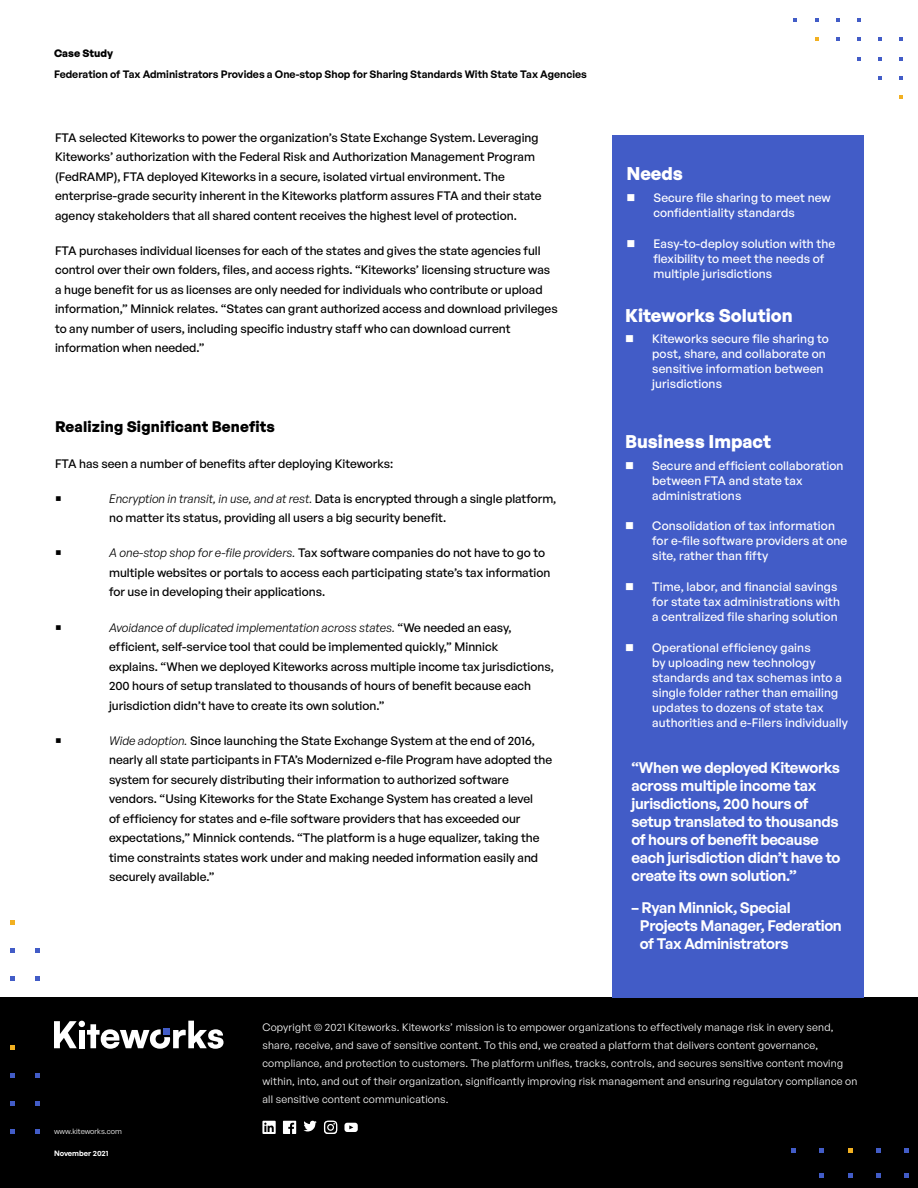
<style>
.page{position:relative;width:918px;height:1188px;background:#fff}
.page>*{position:absolute;margin:0;border:0;box-sizing:border-box;transform-origin:0 0}
.t1{font:700 18px "General Sans";color:#fff}
.t2{font:600 15px/18px "General Sans";letter-spacing:-.02em;color:#fff}
.t3{font:700 15px "General Sans";letter-spacing:.01em;color:#000}
.t4{font:500 12px/19.5px "General Sans";color:#000}
.t5{font:500 12px/15px "General Sans";letter-spacing:.01em;color:#fff}
.t6{font:10.5px/18px "General Sans";letter-spacing:.02em;color:#fff}
.t7{font:600 10.5px "General Sans";color:#000}
.t8{font:700 10.5px "General Sans";color:#000}
.t9{font:7.5px "General Sans";color:#fff}
.t10{font:600 7.5px "General Sans";color:#fff}
.s1{font-weight:400;font-style:italic}
</style>
<div class="page">
<svg style="left:900px;top:95px;width:3px;height:4px"></svg>
<svg style="left:900px;top:76px;width:3px;height:4px"></svg>
<svg style="left:878px;top:76px;width:4px;height:4px"></svg>
<svg style="left:857px;top:57px;width:4px;height:3px"></svg>
<svg style="left:878px;top:57px;width:4px;height:3px"></svg>
<svg style="left:836px;top:38px;width:4px;height:3px"></svg>
<svg style="left:857px;top:38px;width:4px;height:3px"></svg>
<svg style="left:878px;top:38px;width:4px;height:3px"></svg>
<svg style="left:794px;top:18px;width:3px;height:4px"></svg>
<svg style="left:815px;top:18px;width:3px;height:4px"></svg>
<svg style="left:836px;top:18px;width:4px;height:4px"></svg>
<svg style="left:857px;top:18px;width:4px;height:4px"></svg>
<div style="left:0;top:998px;width:918px;height:190px;background:#000"></div>
<svg style="left:54px;top:1021px;width:170px;height:28px"></svg>
<div style="left:163px;top:1028px;width:7px;height:7px;background:#425cc7"></div>
<svg style="left:848px;top:1148px;width:4px;height:5px"></svg>
<svg style="left:792px;top:1148px;width:4px;height:5px"></svg>
<svg style="left:820px;top:1148px;width:4px;height:5px"></svg>
<svg style="left:876px;top:1148px;width:4px;height:5px"></svg>
<svg style="left:904px;top:1148px;width:4px;height:5px"></svg>
<svg style="left:848px;top:1174px;width:4px;height:4px"></svg>
<svg style="left:820px;top:1174px;width:4px;height:4px"></svg>
<svg style="left:876px;top:1174px;width:4px;height:4px"></svg>
<svg style="left:904px;top:1174px;width:4px;height:4px"></svg>
<svg style="left:10px;top:1129px;width:5px;height:5px"></svg>
<svg style="left:10px;top:1101px;width:5px;height:5px"></svg>
<svg style="left:10px;top:1073px;width:5px;height:5px"></svg>
<svg style="left:10px;top:1045px;width:5px;height:5px"></svg>
<svg style="left:35px;top:1073px;width:5px;height:5px"></svg>
<svg style="left:35px;top:1129px;width:5px;height:5px"></svg>
<svg style="left:35px;top:1101px;width:5px;height:5px"></svg>
<svg style="left:10px;top:976px;width:5px;height:5px"></svg>
<svg style="left:10px;top:948px;width:5px;height:5px"></svg>
<svg style="left:10px;top:920px;width:5px;height:5px"></svg>
<svg style="left:35px;top:976px;width:5px;height:5px"></svg>
<svg style="left:35px;top:948px;width:5px;height:5px"></svg>
<svg style="left:262px;top:1121px;width:14px;height:13px"></svg>
<svg style="left:283px;top:1121px;width:13px;height:13px"></svg>
<svg style="left:303px;top:1121px;width:14px;height:10px"></svg>
<svg style="left:324px;top:1121px;width:13px;height:13px"></svg>
<svg style="left:344px;top:1123px;width:14px;height:9px"></svg>
<div style="left:612px;top:135px;width:252px;height:863px;background:#425cc7"></div>
<p class="t8" style="left:54px;top:46px;width:61px">Case Study</p>
<p class="t7" style="left:54px;top:68px;width:535px">Federation of Tax Administrators Provides a One-stop Shop for Sharing Standards With State Tax Agencies</p>
<p class="t4" style="left:55px;top:127px;width:488px">FTA selected Kiteworks to power the organization’s State Exchange System. Leveraging Kiteworks’ authorization with the Federal Risk and Authorization Management Program (FedRAMP), FTA deployed Kiteworks in a secure, isolated virtual environment. The enterprise-grade security inherent in the Kiteworks platform assures FTA and their state agency stakeholders that all shared content receives the highest level of protection.</p>
<p class="t4" style="left:55px;top:240px;width:504px">FTA purchases individual licenses for each of the states and gives the state agencies full control over their own folders, files, and access rights. “Kiteworks’ licensing structure was a huge benefit for us as licenses are only needed for individuals who contribute or upload information,” Minnick relates. “States can grant authorized access and download privileges to any number of users, including specific industry staff who can download current information when needed.”</p>
<p class="t3" style="left:55px;top:417px;width:221px">Realizing Significant Benefits</p>
<p class="t4" style="left:55px;top:453px;width:340px">FTA has seen a number of benefits after deploying Kiteworks:</p>
<p class="t4" style="left:109px;top:488px;width:449px"><span class="s1">Encryption in transit, in use, and at rest.</span> Data is encrypted through a single platform, no matter its status, providing all users a big security benefit.</p>
<p class="t4" style="left:109px;top:543px;width:443px"><span class="s1">A one-stop shop for e-file providers.</span> Tax software companies do not have to go to multiple websites or portals to access each participating state’s tax information for use in developing their applications.</p>
<p class="t4" style="left:109px;top:617px;width:446px"><span class="s1">Avoidance of duplicated implementation across states.</span> “We needed an easy, efficient, self-service tool that could be implemented quickly,” Minnick<br>explains. “When we deployed Kiteworks across multiple income tax jurisdictions, 200 hours of setup translated to thousands of hours of benefit because each jurisdiction didn’t have to create its own solution.”</p>
<p class="t4" style="left:109px;top:730px;width:445px"><span class="s1">Wide adoption.</span> Since launching the State Exchange System at the end of 2016, nearly all state participants in FTA’s Modernized e-file Program have adopted the system for securely distributing their information to authorized software vendors. “Using Kiteworks for the State Exchange System has created a level<br>of efficiency for states and e-file software providers that has exceeded our expectations,” Minnick contends. “The platform is a huge equalizer, taking the time constraints states work under and making needed information easily and securely available.”</p>
<h1 class="t1" style="left:626px;top:162px;width:58px">Needs</h1>
<p class="t5" style="left:653px;top:190px;width:179px;text-indent:-27px">■ Secure file sharing to meet new confidentiality standards</p>
<p class="t5" style="left:653px;top:235px;width:184px;text-indent:-27px">■ Easy-to-deploy solution with the flexibility to meet the needs of multiple jurisdictions</p>
<h1 class="t1" style="left:625px;top:303px;width:169px">Kiteworks Solution</h1>
<p class="t5" style="left:652px;top:331px;width:178px;text-indent:-27px">■ Kiteworks secure file sharing to post, share, and collaborate on sensitive information between jurisdictions</p>
<h1 class="t1" style="left:625px;top:430px;width:147px">Business Impact</h1>
<p class="t5" style="left:652px;top:458px;width:193px;text-indent:-27px">■ Secure and efficient collaboration between FTA and state tax administrations</p>
<p class="t5" style="left:652px;top:518px;width:197px;text-indent:-27px">■ Consolidation of tax information for e-file software providers at one site, rather than fifty</p>
<p class="t5" style="left:652px;top:579px;width:189px;text-indent:-27px">■ Time, labor, and financial savings for state tax administrations with a centralized file sharing solution</p>
<p class="t5" style="left:652px;top:640px;width:197px;text-indent:-27px">■ Operational efficiency gains<br>by uploading new technology standards and tax schemas into a single folder rather than emailing updates to dozens of state tax authorities and e-Filers individually</p>
<p class="t2" style="left:631px;top:759px;width:211px">“When we deployed Kiteworks across multiple income tax jurisdictions, 200 hours of setup translated to thousands of hours of benefit because each jurisdiction didn’t have to create its own solution.”</p>
<p class="t2" style="left:640px;top:898px;width:204px;text-indent:-9px">– Ryan Minnick, Special<br>Projects Manager, Federation of Tax Administrators</p>
<p class="t9" style="left:54px;top:1127px;width:69px">www.kiteworks.com</p>
<p class="t10" style="left:54px;top:1148px;width:56px">November 2021</p>
<p class="t6" style="left:262px;top:1018px;width:597px">Copyright © 2021 Kiteworks. Kiteworks’ mission is to empower organizations to effectively manage risk in every send, share, receive, and save of sensitive content. To this end, we created a platform that delivers content governance, compliance, and protection to customers. The platform unifies, tracks, controls, and secures sensitive content moving within, into, and out of their organization, significantly improving risk management and ensuring regulatory compliance on all sensitive content communications.</p>
</div>
